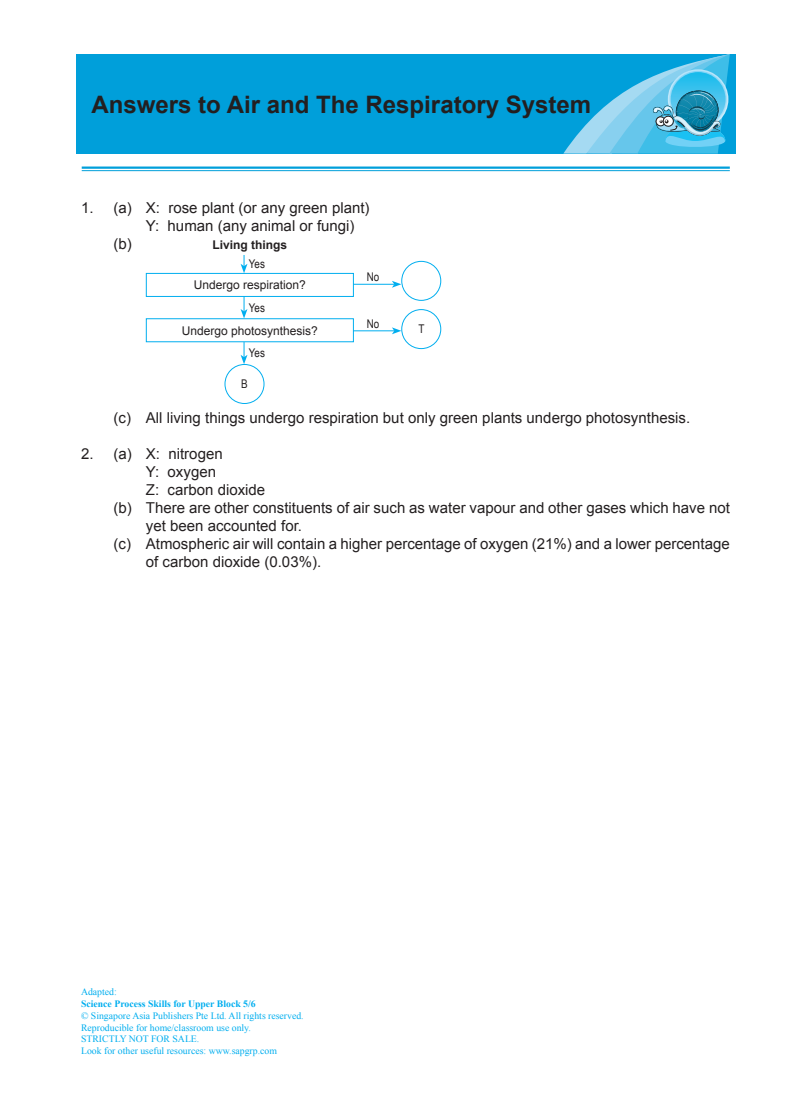
<style>
.page{position:relative;width:811px;height:1108px;background:#fff}
.page>*{position:absolute;margin:0;border:0;box-sizing:border-box;transform-origin:0 0}
.Topic{font:700 24px "Arial";color:#231f20}
._1__a__Pr_5{font:15px/18px "Arial";color:#231f20}
.t1{font:12px "Arial";color:#231f20}
.t2{font:700 12px/19.6px "Arial";color:#231f20}
.t3{font:12px "Arial Narrow";color:#231f20}
.t4{font:9.75px "Times New Roman";color:#00aeef}
.t5{font:700 9.75px "Times New Roman";color:#00aeef}
.s1{font-family:"Arial Narrow";font-weight:400}
</style>
<div class="page">
<div style="left:77px;top:54px;width:658px;height:100px;background:#009fda"></div>
<hr style="left:82px;top:166px;width:647px;height:3px;background:#009fda">
<hr style="left:82px;top:170px;width:647px;height:1px;background:#009fda">
<svg style="left:563px;top:54px;width:166px;height:100px"></svg>
<div style="left:146px;top:273px;width:207px;height:24px;border:1px solid #00aeef"></div>
<svg style="left:240px;top:255px;width:7px;height:18px"></svg>
<svg style="left:240px;top:296px;width:7px;height:22px"></svg>
<svg style="left:240px;top:342px;width:7px;height:22px"></svg>
<div style="left:224px;top:364px;width:40px;height:40px;border:1px solid #00aeef;border-radius:50%"></div>
<div style="left:401px;top:261px;width:40px;height:39px;border:1px solid #00aeef;border-radius:50%"></div>
<div style="left:401px;top:309px;width:40px;height:40px;border:1px solid #00aeef;border-radius:50%"></div>
<hr style="left:353px;top:284px;width:41px;height:1px;background:#00aeef">
<svg style="left:391px;top:281px;width:10px;height:6px"></svg>
<hr style="left:353px;top:330px;width:41px;height:1px;background:#00aeef">
<svg style="left:391px;top:327px;width:10px;height:7px"></svg>
<p class="Topic" style="left:91px;top:88px;width:501px">Answers to Air and The Respiratory System</p>
<p class="_1__a__Pr_5" style="left:81px;top:199px;width:290px">1. (a) X: rose plant (or any green plant)</p>
<p class="_1__a__Pr_5" style="left:146px;top:217px;width:210px">Y: human (any animal or fungi)</p>
<p class="_1__a__Pr_5" style="left:113px;top:235px;width:20px">(b)</p>
<p class="t1" style="left:194px;top:277px;width:114px">Undergo respiration?</p>
<p class="t1" style="left:182px;top:322px;width:138px">Undergo photosynthesis?</p>
<p class="t2" style="left:249px;top:235px;width:40px;text-indent:-36px">Living things<br><span class="s1">Yes</span></p>
<p class="t3" style="left:249px;top:299px;width:18px">Yes</p>
<p class="t3" style="left:249px;top:343px;width:18px">Yes</p>
<p class="t3" style="left:366px;top:267px;width:14px">No</p>
<p class="t3" style="left:366px;top:315px;width:14px">No</p>
<p class="t3" style="left:241px;top:375px;width:8px">B</p>
<p class="t3" style="left:418px;top:320px;width:8px">T</p>
<p class="_1__a__Pr_5" style="left:113px;top:409px;width:578px">(c) All living things undergo respiration but only green plants undergo photosynthesis.</p>
<p class="_1__a__Pr_5" style="left:81px;top:445px;width:143px">2. (a) X: nitrogen</p>
<p class="_1__a__Pr_5" style="left:146px;top:463px;width:72px">Y: oxygen</p>
<p class="_1__a__Pr_5" style="left:146px;top:481px;width:121px">Z: carbon dioxide</p>
<p class="_1__a__Pr_5" style="left:146px;top:499px;width:585px;text-indent:-32px">(b) There are other constituents of air such as water vapour and other gases which have not yet been accounted for.</p>
<p class="_1__a__Pr_5" style="left:146px;top:535px;width:585px;text-indent:-32px">(c) Atmospheric air will contain a higher percentage of oxygen (21 %) and a lower percentage of carbon dioxide (0.03%).</p>
<p class="t4" style="left:81px;top:985px;width:37px">Adapted:</p>
<p class="t5" style="left:81px;top:996px;width:176px">Science Process Skills for Upper Block 5/6</p>
<p class="t4" style="left:81px;top:1008px;width:224px">© Singapore Asia Publishers Pte Ltd. All rights reserved.</p>
<p class="t4" style="left:81px;top:1020px;width:171px">Reproducible for home/classroom use only.</p>
<p class="t4" style="left:81px;top:1032px;width:120px">STRICTLY NOT FOR SALE.</p>
<p class="t4" style="left:81px;top:1043px;width:197px">Look for other useful resources: www.sapgrp.com</p>
</div>
